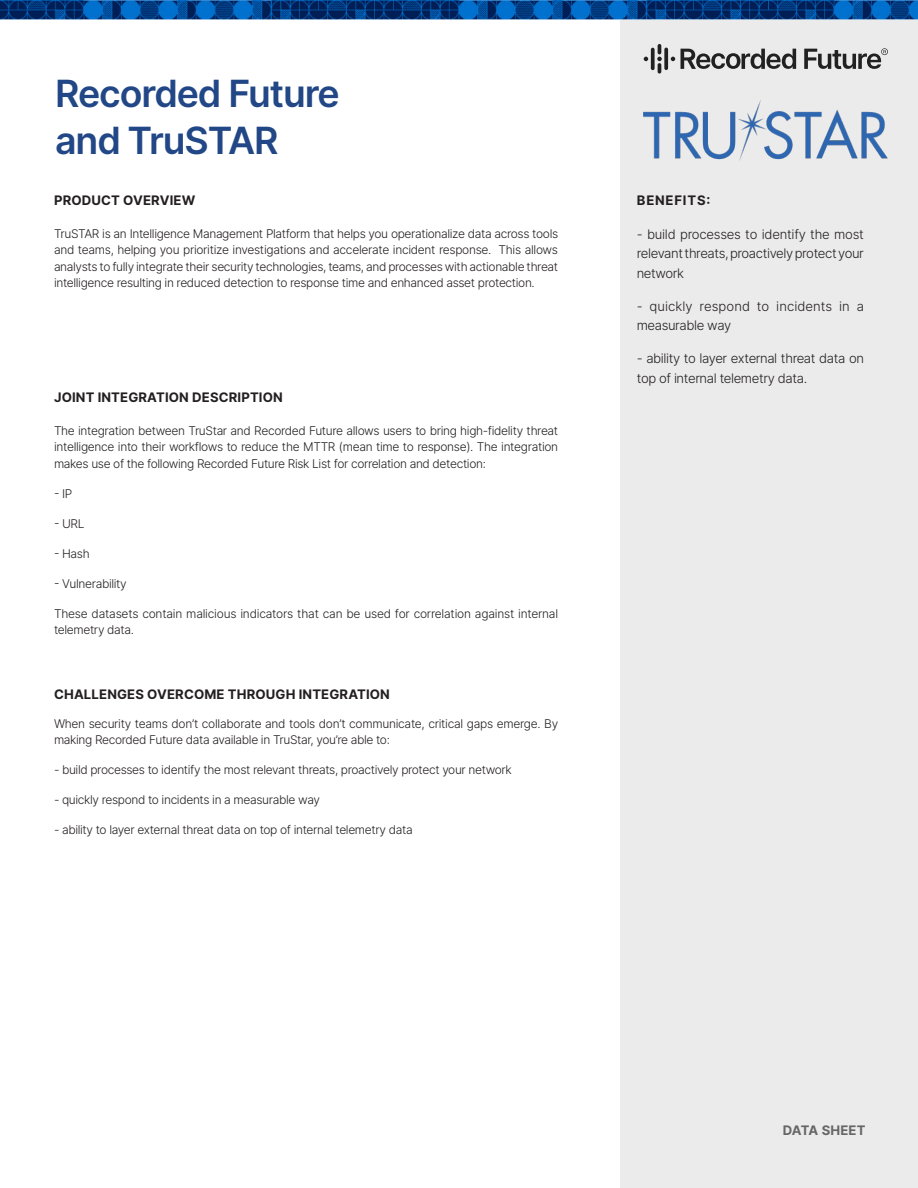
<style>
.page{position:relative;width:918px;height:1188px;background:#fff}
.page>*{position:absolute;margin:0;border:0;box-sizing:border-box;transform-origin:0 0}
.t1{font:600 37.5px "Inter";letter-spacing:-.03em;color:#224786}
.Body_Copy{font:300 13.2px/19.5px "Inter";letter-spacing:-.03em;color:#231f20;text-align:justify}
.Body_Copy-2{font:700 13.2px "Inter";letter-spacing:.01em;color:#231f20}
.Body_Copy-3{font:300 13.2px/19.5px "Inter";letter-spacing:.005em;color:#231f20}
.t2{font:700 13.2px "Inter";letter-spacing:.01em;color:#666}
.Body_Copy-4{font:700 13.2px "Inter";letter-spacing:.06em;color:#231f20}
.Body_Copy-5{font:300 12px/16.5px "Inter";letter-spacing:-.03em;color:#231f20}
</style>
<div class="page">
<div style="left:620px;top:8px;width:298px;height:1180px;background:#ebebeb"></div>
<svg style="left:804px;top:48px;width:84px;height:21px"></svg>
<svg style="left:681px;top:49px;width:115px;height:20px"></svg>
<svg style="left:644px;top:57px;width:4px;height:4px"></svg>
<svg style="left:651px;top:48px;width:4px;height:22px"></svg>
<svg style="left:657px;top:44px;width:18px;height:30px"></svg>
<img style="left:0;top:0;width:918px;height:19px">
<img style="left:644px;top:100px;width:244px;height:61px">
<p class="t1" style="left:55px;top:66px;width:286px">Recorded Future</p>
<p class="t1" style="left:55px;top:113px;width:225px">and TruSTAR</p>
<p class="Body_Copy-2" style="left:54px;top:191px;width:143px">PRODUCT OVERVIEW</p>
<p class="Body_Copy-4" style="left:637px;top:191px;width:75px">BENEFITS:</p>
<p class="Body_Copy-5" style="left:54px;top:225px;width:506px;text-align:justify">TruSTAR is an Intelligence Management Platform that helps you operationalize data across tools and teams, helping you prioritize investigations and accelerate incident response. This allows analysts to fully integrate their security technologies, teams, and processes with actionable threat intelligence resulting in reduced detection to response time and enhanced asset protection.</p>
<p class="Body_Copy-2" style="left:54px;top:388px;width:230px">JOINT INTEGRATION DESCRIPTION</p>
<p class="Body_Copy-5" style="left:54px;top:422px;width:506px;text-align:justify">The integration between TruStar and Recorded Future allows users to bring high-fidelity threat intelligence into their workflows to reduce the MTTR (mean time to response). The integration makes use of the following Recorded Future Risk List for correlation and detection:</p>
<p class="Body_Copy-5" style="left:54px;top:485px;width:20px">- IP</p>
<p class="Body_Copy-5" style="left:54px;top:515px;width:32px">- URL</p>
<p class="Body_Copy-5" style="left:54px;top:545px;width:37px">- Hash</p>
<p class="Body_Copy-5" style="left:54px;top:575px;width:74px">- Vulnerability</p>
<p class="Body_Copy-5" style="left:54px;top:605px;width:506px">These datasets contain malicious indicators that can be used for correlation against internal telemetry data.</p>
<p class="Body_Copy-2" style="left:54px;top:685px;width:337px">CHALLENGES OVERCOME THROUGH INTEGRATION</p>
<p class="Body_Copy-5" style="left:54px;top:715px;width:506px">When security teams don’t collaborate and tools don’t communicate, critical gaps emerge. By making Recorded Future data available in TruStar, you’re able to:</p>
<p class="Body_Copy-5" style="left:54px;top:761px;width:459px">- build processes to identify the most relevant threats, proactively protect your network</p>
<p class="Body_Copy-5" style="left:54px;top:791px;width:268px">- quickly respond to incidents in a measurable way</p>
<p class="Body_Copy-5" style="left:54px;top:821px;width:360px">- ability to layer external threat data on top of internal telemetry data</p>
<p class="Body_Copy" style="left:637px;top:224px;width:229px">- build processes to identify the most relevant threats, proactively protect your network</p>
<p class="Body_Copy-3" style="left:637px;top:296px;width:229px">- quickly respond to incidents in a measurable way</p>
<p class="Body_Copy" style="left:637px;top:349px;width:229px">- ability to layer external threat data on top of internal telemetry data.</p>
<p class="t2" style="left:783px;top:1121px;width:84px">DATA SHEET</p>
</div>
